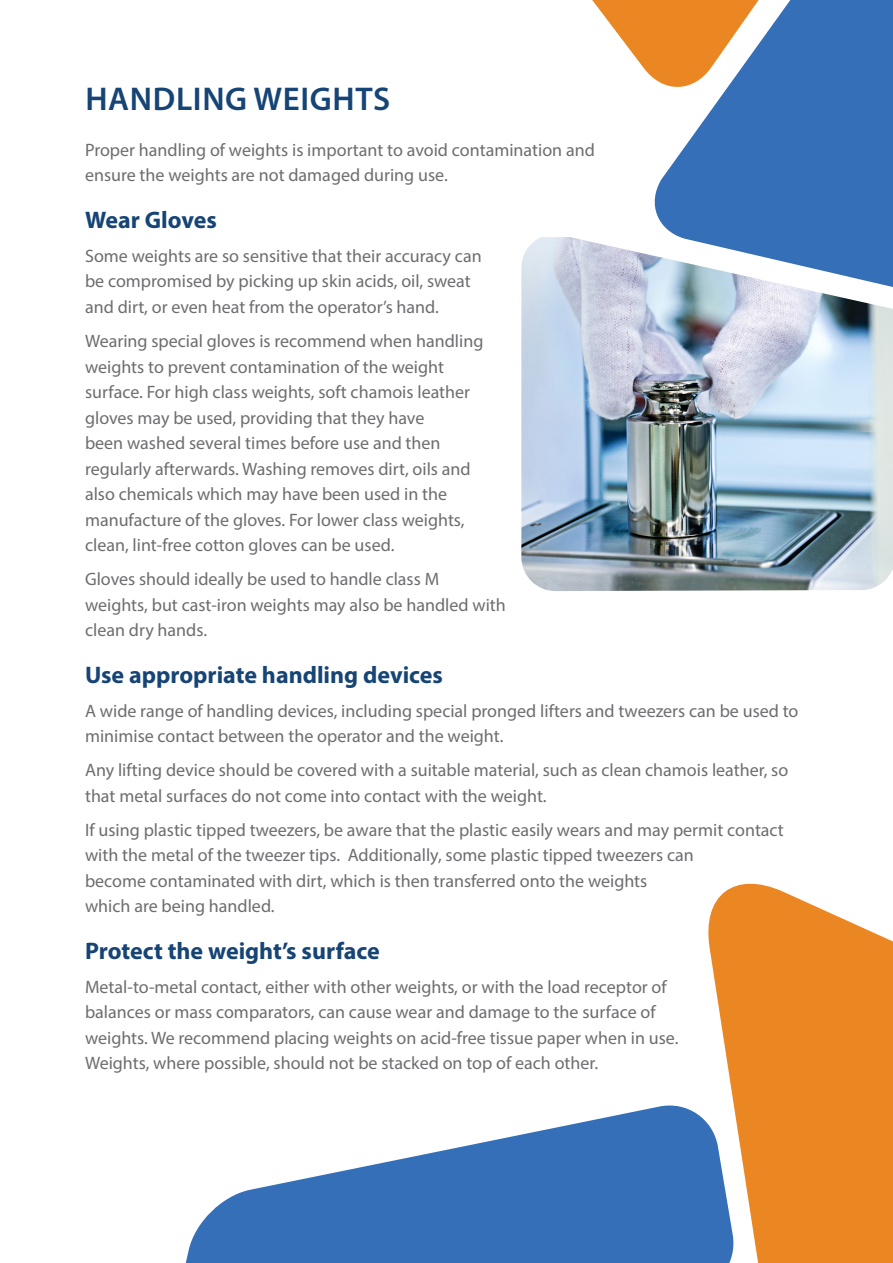
<style>
.page{position:relative;width:893px;height:1263px;background:#fff}
.page>*{position:absolute;margin:0;border:0;box-sizing:border-box;transform-origin:0 0}
.t1{font:600 33px "Myriad Pro";letter-spacing:.02em;color:#154475}
.t2{font:700 24px "Myriad Pro";color:#154475}
.t3{font:18px/25.5px "Myriad Pro";color:#6c6d70}
</style>
<div class="page">
<svg style="left:592px;top:0;width:55px;height:72px"></svg>
<svg style="left:708px;top:883px;width:185px;height:380px;background:#ed953c"></svg>
<svg style="left:185px;top:1101px;width:552px;height:162px;fill:#346fb7"></svg>
<svg style="left:647px;top:0;width:246px;height:237px;background:#6585af"></svg>
<img style="left:521px;top:237px;width:372px;height:354px">
<p class="t1" style="left:85px;top:78px;width:306px">HANDLING WEIGHTS</p>
<p class="t3" style="left:85px;top:137px;width:511px">Proper handling of weights is important to avoid contamination and ensure the weights are not damaged during use.</p>
<p class="t2" style="left:85px;top:204px;width:133px">Wear Gloves</p>
<p class="t3" style="left:85px;top:243px;width:398px">Some weights are so sensitive that their accuracy can be compromised by picking up skin acids, oil, sweat and dirt, or even heat from the operator’s hand.</p>
<p class="t3" style="left:85px;top:328px;width:400px">Wearing special gloves is recommend when handling weights to prevent contamination of the weight surface. For high class weights, soft chamois leather gloves may be used, providing that they have<br>been washed several times before use and then regularly afterwards. Washing removes dirt, oils and also chemicals which may have been used in the manufacture of the gloves. For lower class weights, clean, lint-free cotton gloves can be used.</p>
<p class="t3" style="left:85px;top:566px;width:422px">Gloves should ideally be used to handle class M weights, but cast-iron weights may also be handled with clean dry hands.</p>
<p class="t2" style="left:85px;top:659px;width:359px">Use appropriate handling devices</p>
<p class="t3" style="left:85px;top:697px;width:715px">A wide range of handling devices, including special pronged lifters and tweezers can be used to minimise contact between the operator and the weight.</p>
<p class="t3" style="left:85px;top:757px;width:705px">Any lifting device should be covered with a suitable material, such as clean chamois leather, so that metal surfaces do not come into contact with the weight.</p>
<p class="t3" style="left:85px;top:816px;width:700px">If using plastic tipped tweezers, be aware that the plastic easily wears and may permit contact with the metal of the tweezer tips. Additionally, some plastic tipped tweezers can<br>become contaminated with dirt, which is then transferred onto the weights<br>which are being handled.</p>
<p class="t2" style="left:85px;top:935px;width:296px">Protect the weight’s surface</p>
<p class="t3" style="left:85px;top:973px;width:595px">Metal-to-metal contact, either with other weights, or with the load receptor of balances or mass comparators, can cause wear and damage to the surface of weights. We recommend placing weights on acid-free tissue paper when in use.<br>Weights, where possible, should not be stacked on top of each other.</p>
</div>
